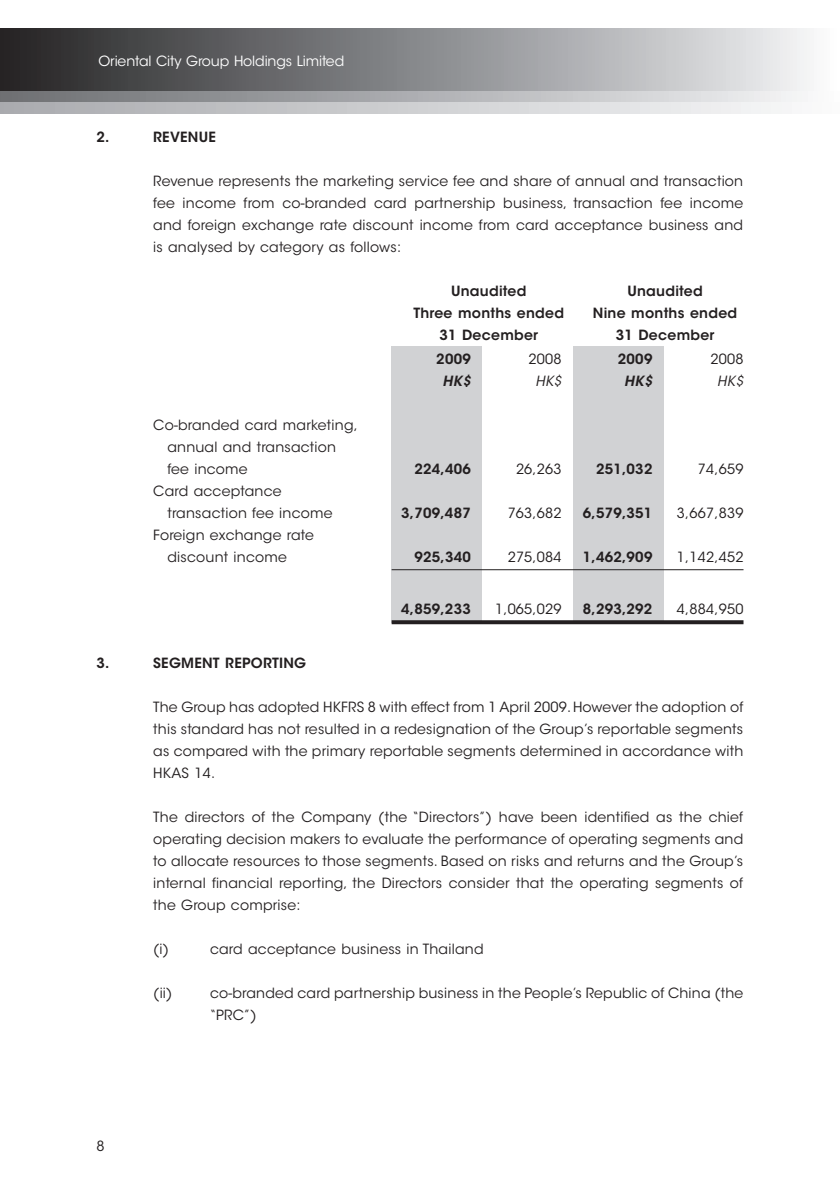
<style>
.page{position:relative;width:840px;height:1191px;background:#fff}
.page>*{position:absolute;margin:0;border:0;box-sizing:border-box;transform-origin:0 0}
.t1{font:14px/22px "ITC Avant Garde Std";letter-spacing:.015em;color:#231f20}
.t2{font:600 14px "ITC Avant Garde Std";letter-spacing:.02em;color:#231f20}
.t3{font:14px "ITC Avant Garde Std";letter-spacing:-.01em;color:#fff}
.t4{font:italic 600 14px "ITC Avant Garde Std";color:#231f20}
.t5{font:italic 14px "ITC Avant Garde Std";color:#231f20}
.s1{font-weight:400}
</style>
<div class="page">
<div style="left:0;top:28px;width:839px;height:64px;background:linear-gradient(to right,#222124,#f5f7f9)"></div>
<svg style="left:0;top:92px;width:802px;height:10px;background:#acaeb0"></svg>
<svg style="left:0;top:102px;width:782px;height:11px;background:#cdced0"></svg>
<div style="left:391px;top:346px;width:91px;height:276px;background:#d1d2d4"></div>
<div style="left:573px;top:346px;width:90px;height:276px;background:#d1d2d4"></div>
<hr style="left:391px;top:569px;width:352px;height:1px;background:#231f20">
<svg style="left:391px;top:620px;width:352px;height:4px"></svg>
<p class="t3" style="left:98px;top:53px;width:247px">Oriental City Group Holdings Limited</p>
<p class="t2" style="left:96px;top:128px;width:14px">2.</p>
<p class="t2" style="left:153px;top:128px;width:64px">REVENUE</p>
<p class="t1" style="left:153px;top:170px;width:591px;text-align:justify">Revenue represents the marketing service fee and share of annual and transaction fee income from co-branded card partnership business, transaction fee income and foreign exchange rate discount income from card acceptance business and is analysed by category as follows:</p>
<p class="t2" style="left:451px;top:282px;width:77px">Unaudited</p>
<p class="t2" style="left:627px;top:282px;width:77px">Unaudited</p>
<p class="t2" style="left:413px;top:304px;width:152px">Three months ended</p>
<p class="t2" style="left:592px;top:304px;width:146px">Nine months ended</p>
<p class="t2" style="left:439px;top:326px;width:100px">31 December</p>
<p class="t2" style="left:615px;top:326px;width:100px">31 December</p>
<p class="t2" style="left:436px;top:350px;width:36px">2009</p>
<p class="t1" style="left:528px;top:348px;width:34px">2008</p>
<p class="t2" style="left:617px;top:350px;width:36px">2009</p>
<p class="t1" style="left:710px;top:348px;width:34px">2008</p>
<p class="t4" style="left:442px;top:372px;width:30px">HK$</p>
<p class="t5" style="left:535px;top:372px;width:28px">HK$</p>
<p class="t4" style="left:623px;top:372px;width:30px">HK$</p>
<p class="t5" style="left:716px;top:372px;width:28px">HK$</p>
<p class="t1" style="left:167px;top:414px;width:192px;text-indent:-14px">Co-branded card marketing, annual and transaction fee income</p>
<p class="t2" style="left:414px;top:460px;width:58px">224,406</p>
<p class="t1" style="left:515px;top:458px;width:47px">26,263</p>
<p class="t2" style="left:595px;top:460px;width:58px">251,032</p>
<p class="t1" style="left:697px;top:458px;width:47px">74,659</p>
<p class="t1" style="left:167px;top:480px;width:166px;text-indent:-14px">Card acceptance transaction fee income</p>
<p class="t1" style="left:167px;top:524px;width:148px;text-indent:-14px">Foreign exchange rate discount income</p>
<p class="t2" style="left:401px;top:504px;width:71px">3,709,487</p>
<p class="t1" style="left:507px;top:502px;width:55px">763,682</p>
<p class="t2" style="left:582px;top:504px;width:71px">6,579,351</p>
<p class="t1" style="left:676px;top:502px;width:68px">3,667,839</p>
<p class="t2" style="left:414px;top:548px;width:58px">925,340</p>
<p class="t1" style="left:507px;top:546px;width:55px">275,084</p>
<p class="t2" style="left:582px;top:548px;width:162px">1,462,909 <span class="s1">1 ,1 42,452</span></p>
<p class="t2" style="left:401px;top:600px;width:162px">4,859,233 <span class="s1">1 ,065,029</span></p>
<p class="t2" style="left:582px;top:600px;width:71px">8,293,292</p>
<p class="t1" style="left:676px;top:598px;width:68px">4,884,950</p>
<p class="t2" style="left:96px;top:654px;width:14px">3.</p>
<p class="t2" style="left:153px;top:654px;width:154px">SEGMENT REPORTING</p>
<p class="t1" style="left:153px;top:696px;width:591px;text-align:justify">The Group has adopted HKFRS 8 with effect from 1 April 2009. However the adoption of this standard has not resulted in a redesignation of the Group’s reportable segments as compared with the primary reportable segments determined in accordance with HKAS 1 4.</p>
<p class="t1" style="left:153px;top:806px;width:591px;text-align:justify">The directors of the Company (the “Directors”) have been identified as the chief operating decision makers to evaluate the performance of operating segments and to allocate resources to those segments. Based on risks and returns and the Group’s internal financial reporting, the Directors consider that the operating segments of the Group comprise:</p>
<p class="t1" style="left:153px;top:938px;width:17px">(i)</p>
<p class="t1" style="left:210px;top:938px;width:275px">card acceptance business in Thailand</p>
<p class="t1" style="left:153px;top:982px;width:21px">(ii)</p>
<p class="t1" style="left:210px;top:982px;width:534px">co-branded card partnership business in the People’s Republic of China (the “PRC”)</p>
</div>
